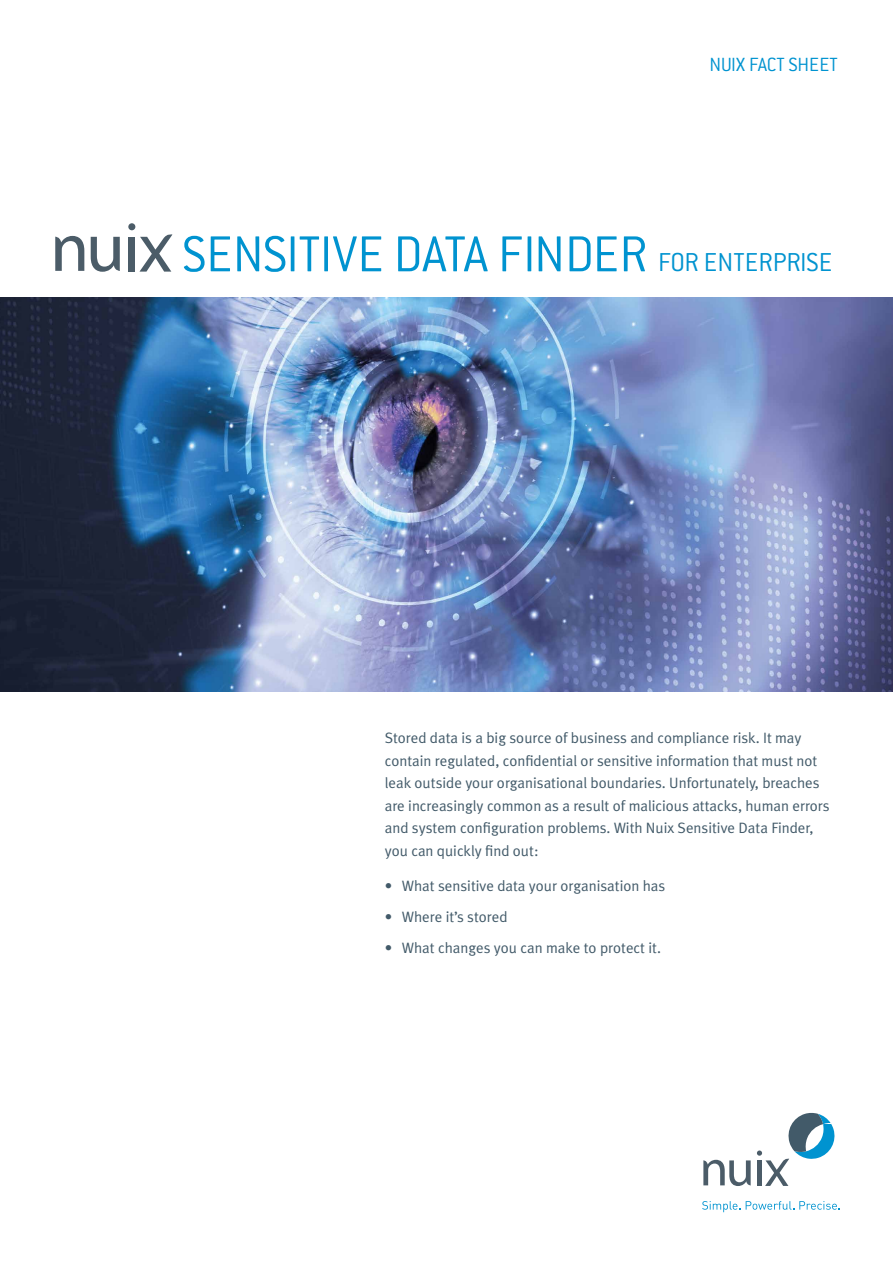
<style>
.page{position:relative;width:893px;height:1263px;background:#fff}
.page>*{position:absolute;margin:0;border:0;box-sizing:border-box;transform-origin:0 0}
.t1{font:300 55.5px "Conduit ITC";letter-spacing:-.01em;color:#0093d0}
.t2{font:300 21px "Conduit ITC";letter-spacing:-.005em;color:#0093d0}
.t3{font:15px/22.5px "Meta Plus Normal";color:#425a69}
.s1{font-size:28.5px}
</style>
<div class="page">
<img style="left:0;top:298px;width:893px;height:394px">
<svg style="left:702px;top:1201px;width:38px;height:11px"></svg>
<svg style="left:746px;top:1201px;width:94px;height:9px"></svg>
<svg style="left:757px;top:1113px;width:78px;height:73px"></svg>
<svg style="left:703px;top:1160px;width:48px;height:26px"></svg>
<svg style="left:139px;top:234px;width:33px;height:38px"></svg>
<div style="left:129px;top:237px;width:6px;height:35px;background:#4b5c68"></div>
<div style="left:128px;top:223px;width:7px;height:7px;background:#4b5c68;border-radius:50%"></div>
<svg style="left:91px;top:237px;width:29px;height:35px"></svg>
<svg style="left:55px;top:236px;width:29px;height:35px"></svg>
<h2 class="t2" style="left:709px;top:53px;width:130px">NUIX FACT SHEET</h2>
<h1 class="t1" style="left:182px;top:224px;width:652px">SENSITIVE DATA FINDER <span class="s1">FOR ENTERPRISE</span></h1>
<p class="t3" style="left:385px;top:727px;width:446px">Stored data is a big source of business and compliance risk. It may contain regulated, confidential or sensitive information that must not leak outside your organisational boundaries. Unfortunately, breaches are increasingly common as a result of malicious attacks, human errors and system configuration problems. With Nuix Sensitive Data Finder, you can quickly find out:</p>
<p class="t3" style="left:385px;top:874px;width:282px">• What sensitive data your organisation has</p>
<p class="t3" style="left:385px;top:905px;width:124px">• Where it’s stored</p>
<p class="t3" style="left:385px;top:936px;width:278px">• What changes you can make to protect it.</p>
</div>
